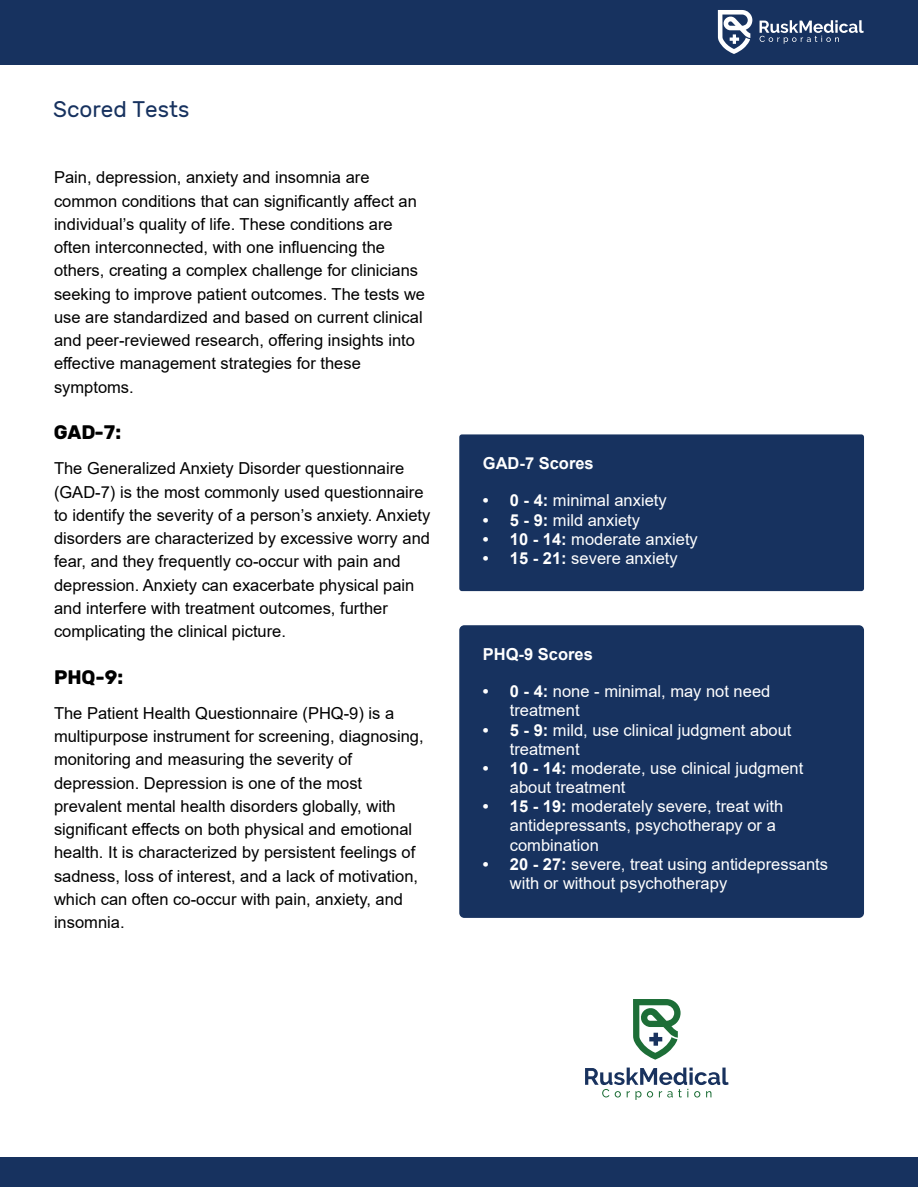
<style>
.page{position:relative;width:918px;height:1188px;background:#fff}
.page>*{position:absolute;margin:0;border:0;box-sizing:border-box;transform-origin:0 0}
.t1{font:22.5px "Rubik";color:#17325f}
.t2{font:700 19.5px "Rubik";color:#000}
.t3{font:16.5px/23.2px "Arial";color:#000}
.t4{font:16.5px/19.2px "Arial";color:#fff}
.t5{font:700 16.5px "Arial";color:#fff}
.s1{font-weight:700}
</style>
<div class="page">
<svg style="left:0;top:1158px;width:1px;height:29px"></svg>
<div style="left:1px;top:1158px;width:917px;height:29px;background:#17325f"></div>
<div style="left:459px;top:434px;width:405px;height:157px;background:#17325f;border-radius:3px"></div>
<div style="left:459px;top:625px;width:405px;height:293px;background:#17325f;border-radius:5px"></div>
<svg style="left:585px;top:1068px;width:144px;height:32px"></svg>
<svg style="left:633px;top:999px;width:48px;height:61px"></svg>
<div style="left:0;top:0;width:918px;height:65px;background:#17325f"></div>
<svg style="left:760px;top:20px;width:104px;height:24px"></svg>
<svg style="left:718px;top:10px;width:34px;height:44px"></svg>
<h1 class="t1" style="left:53px;top:97px;width:138px">Scored Tests</h1>
<p class="t3" style="left:54px;top:166px;width:373px">Pain, depression, anxiety and insomnia are common conditions that can significantly affect an individual’s quality of life. These conditions are often interconnected, with one influencing the others, creating a complex challenge for clinicians seeking to improve patient outcomes. The tests we use are standardized and based on current clinical and peer-reviewed research, offering insights into effective management strategies for these symptoms.</p>
<p class="t2" style="left:54px;top:421px;width:69px">GAD-7:</p>
<p class="t3" style="left:54px;top:457px;width:378px">The Generalized Anxiety Disorder questionnaire (GAD-7) is the most commonly used questionnaire to identify the severity of a person’s anxiety. Anxiety disorders are characterized by excessive worry and fear, and they frequently co-occur with pain and depression. Anxiety can exacerbate physical pain and interfere with treatment outcomes, further complicating the clinical picture.</p>
<p class="t2" style="left:54px;top:665px;width:71px">PHQ-9:</p>
<p class="t3" style="left:54px;top:701px;width:371px">The Patient Health Questionnaire (PHQ-9) is a multipurpose instrument for screening, diagnosing, monitoring and measuring the severity of depression. Depression is one of the most prevalent mental health disorders globally, with significant effects on both physical and emotional health. It is characterized by persistent feelings of sadness, loss of interest, and a lack of motivation, which can often co-occur with pain, anxiety, and insomnia.</p>
<p class="t5" style="left:483px;top:452px;width:112px">GAD-7 Scores</p>
<p class="t4" style="left:483px;top:491px;width:185px"><span class="s1">• 0 - 4:</span> minimal anxiety</p>
<p class="t4" style="left:483px;top:510px;width:159px"><span class="s1">• 5 - 9:</span> mild anxiety</p>
<p class="t4" style="left:483px;top:529px;width:217px"><span class="s1">• 10 - 14:</span> moderate anxiety</p>
<p class="t4" style="left:483px;top:548px;width:196px"><span class="s1">• 15 - 21:</span> severe anxiety</p>
<p class="t5" style="left:483px;top:643px;width:112px">PHQ-9 Scores</p>
<p class="t4" style="left:510px;top:682px;width:262px;text-indent:-27px"><span class="s1">• 0 - 4:</span> none - minimal, may not need treatment</p>
<p class="t4" style="left:510px;top:720px;width:283px;text-indent:-27px"><span class="s1">• 5 - 9:</span> mild, use clinical judgment about treatment</p>
<p class="t4" style="left:510px;top:758px;width:295px;text-indent:-27px"><span class="s1">• 10 - 14:</span> moderate, use clinical judgment about treatment</p>
<p class="t4" style="left:510px;top:797px;width:275px;text-indent:-27px"><span class="s1">• 15 - 19:</span> moderately severe, treat with antidepressants, psychotherapy or a combination</p>
<p class="t4" style="left:510px;top:854px;width:320px;text-indent:-27px"><span class="s1">• 20 - 27:</span> severe, treat using antidepressants with or without psychotherapy</p>
</div>
